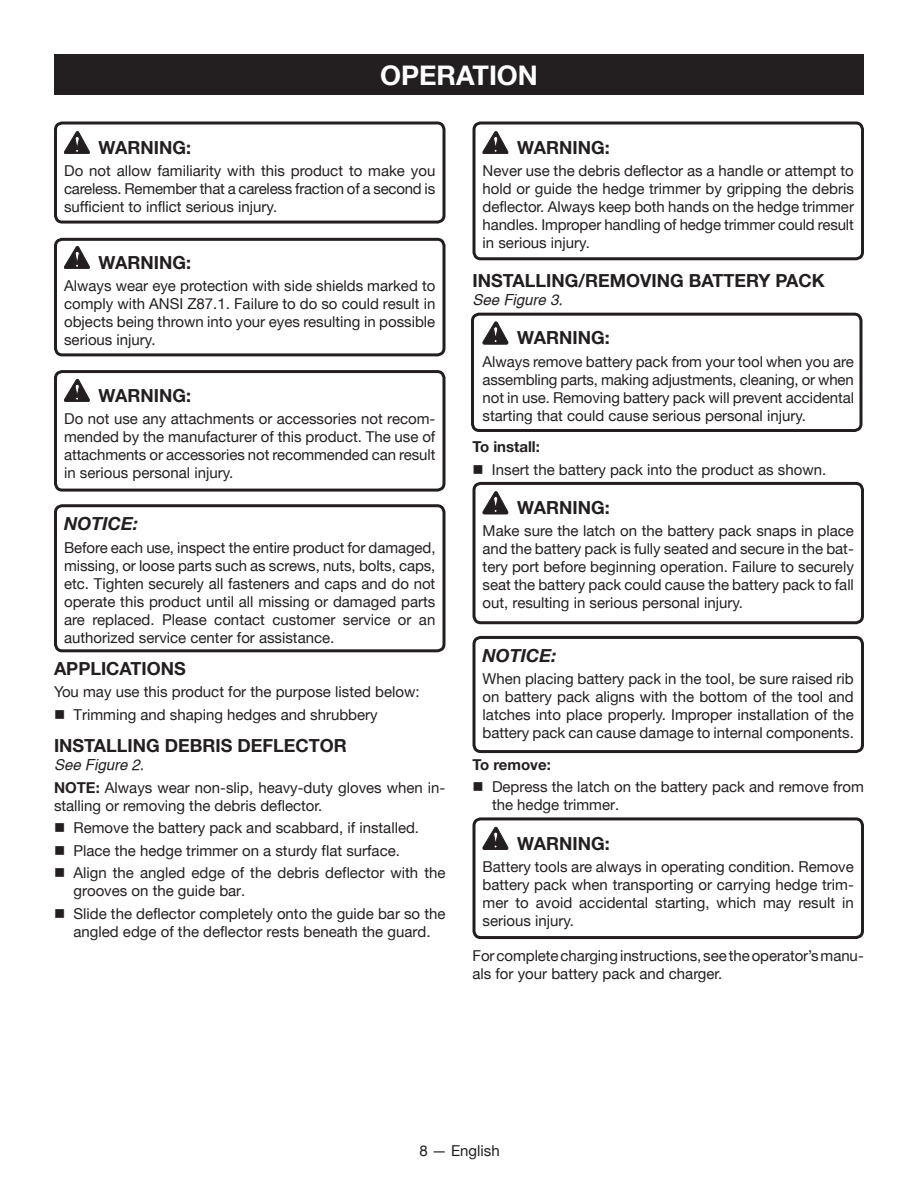
<style>
.page{position:relative;width:918px;height:1188px;background:#fff}
.page>*{position:absolute;margin:0;border:0;box-sizing:border-box;transform-origin:0 0}
.HEADING{font:700 27px "Helvetica Neue";color:#fff}
.Warning{font:700 18px "Helvetica Neue";color:#231f20}
.Heading_2_no_space{font:700 18px "Helvetica Neue";color:#231f20}
.Notice{font:italic 700 18px "Helvetica Neue";color:#231f20}
.Heading_2{font:700 18px "Helvetica Neue";color:#231f20}
.Warning_text{font:15px/18px "Helvetica Neue";color:#231f20;text-align:justify}
.bullets{font:15px/18px "Helvetica Neue";color:#231f20}
.Body_text{font:15px/18px "Helvetica Neue";color:#231f20}
.see_figure{font:italic 15px "Helvetica";color:#231f20}
.Body_text-2{font:700 15px "Helvetica Neue";color:#231f20}
.s1{font-weight:700}
</style>
<div class="page">
<div style="left:54px;top:54px;width:810px;height:40px;background:#231f20"></div>
<svg style="left:483px;top:131px;width:25px;height:23px"></svg>
<svg style="left:483px;top:322px;width:25px;height:22px"></svg>
<svg style="left:483px;top:492px;width:25px;height:22px"></svg>
<svg style="left:483px;top:827px;width:25px;height:23px"></svg>
<svg style="left:64px;top:131px;width:26px;height:23px"></svg>
<svg style="left:64px;top:246px;width:26px;height:23px"></svg>
<svg style="left:64px;top:379px;width:26px;height:23px"></svg>
<div style="left:472px;top:817px;width:392px;height:122px;border:3px solid #231f20;border-radius:7px"></div>
<div style="left:472px;top:636px;width:392px;height:117px;border:3px solid #231f20;border-radius:7px"></div>
<div style="left:472px;top:122px;width:392px;height:138px;border:3px solid #231f20;border-radius:7px"></div>
<div style="left:54px;top:122px;width:392px;height:102px;border:3px solid #231f20;border-radius:7px"></div>
<div style="left:54px;top:238px;width:392px;height:118px;border:3px solid #231f20;border-radius:7px"></div>
<div style="left:54px;top:370px;width:392px;height:122px;border:3px solid #231f20;border-radius:7px"></div>
<div style="left:471px;top:313px;width:391px;height:119px;border:3px solid #231f20;border-radius:7px"></div>
<div style="left:54px;top:504px;width:392px;height:148px;border:3px solid #231f20;border-radius:7px"></div>
<div style="left:472px;top:482px;width:392px;height:142px;border:3px solid #231f20;border-radius:7px"></div>
<p class="HEADING" style="left:380px;top:58px;width:159px">OPERATION</p>
<p class="Warning" style="left:99px;top:136px;width:94px">WARNING:</p>
<p class="Warning_text" style="left:64px;top:162px;width:373px">Do not allow familiarity with this product to make you careless. Remember that a careless fraction of a second is sufficient to inflict serious injury.</p>
<p class="Warning" style="left:99px;top:251px;width:94px">WARNING:</p>
<p class="Warning_text" style="left:64px;top:277px;width:373px">Always wear eye protection with side shields marked to comply with ANSI Z87.1. Failure to do so could result in objects being thrown into your eyes resulting in possible serious injury.</p>
<p class="Warning" style="left:99px;top:384px;width:94px">WARNING:</p>
<p class="Warning_text" style="left:64px;top:410px;width:373px">Do not use any attachments or accessories not recom&shy;mended by the manufacturer of this product. The use of attachments or accessories not recommended can result in serious personal injury.</p>
<p class="Notice" style="left:64px;top:513px;width:76px">NOTICE:</p>
<p class="Warning_text" style="left:64px;top:538px;width:373px">Before each use, inspect the entire product for damaged, missing, or loose parts such as screws, nuts, bolts, caps, etc. Tighten securely all fasteners and caps and do not operate this product until all missing or damaged parts are replaced. Please contact customer service or an authorized service center for assistance.</p>
<p class="Heading_2" style="left:54px;top:657px;width:133px">APPLICATIONS</p>
<p class="Body_text" style="left:54px;top:683px;width:367px">You may use this product for the purpose listed below:</p>
<p class="bullets" style="left:54px;top:705px;width:325px">■ Trimming and shaping hedges and shrubbery</p>
<p class="Heading_2_no_space" style="left:54px;top:735px;width:294px">INSTALLING DEBRIS DEFLECTOR</p>
<p class="see_figure" style="left:54px;top:756px;width:92px">See Figure 2.</p>
<p class="Body_text" style="left:54px;top:778px;width:393px"><span class="s1">NOTE:</span> Always wear non-slip, heavy-duty gloves when in&shy;stalling or removing the debris deflector.</p>
<p class="bullets" style="left:54px;top:819px;width:367px">■ Remove the battery pack and scabbard, if installed.</p>
<p class="bullets" style="left:54px;top:841px;width:347px">■ Place the hedge trimmer on a sturdy flat surface.</p>
<p class="bullets" style="left:74px;top:864px;width:373px;text-indent:-20px">■ Align the angled edge of the debris deflector with the grooves on the guide bar.</p>
<p class="bullets" style="left:54px;top:904px;width:393px;text-align:center">■ Slide the deflector completely onto the guide bar so the angled edge of the deflector rests beneath the guard.</p>
<p class="Warning" style="left:517px;top:136px;width:94px">WARNING:</p>
<p class="Warning_text" style="left:483px;top:162px;width:373px">Never use the debris deflector as a handle or attempt to hold or guide the hedge trimmer by gripping the debris deflector. Always keep both hands on the hedge trimmer handles. Improper handling of hedge trimmer could result in serious injury.</p>
<p class="Heading_2_no_space" style="left:472px;top:269px;width:354px">INSTALLING/REMOVING BATTERY PACK</p>
<p class="see_figure" style="left:472px;top:291px;width:92px">See Figure 3.</p>
<p class="Warning" style="left:517px;top:327px;width:94px">WARNING:</p>
<p class="Warning_text" style="left:483px;top:352px;width:373px">Always remove battery pack from your tool when you are assembling parts, making adjustments, cleaning, or when not in use. Removing battery pack will prevent accidental starting that could cause serious personal injury.</p>
<p class="Body_text-2" style="left:472px;top:437px;width:69px">To install:</p>
<p class="bullets" style="left:472px;top:460px;width:355px">■ Insert the battery pack into the product as shown.</p>
<p class="Warning" style="left:517px;top:497px;width:94px">WARNING:</p>
<p class="Warning_text" style="left:483px;top:522px;width:373px">Make sure the latch on the battery pack snaps in place and the battery pack is fully seated and secure in the bat&shy;tery port before beginning operation. Failure to securely seat the battery pack could cause the battery pack to fall out, resulting in serious personal injury.</p>
<p class="Notice" style="left:483px;top:644px;width:76px">NOTICE:</p>
<p class="Warning_text" style="left:483px;top:670px;width:373px">When placing battery pack in the tool, be sure raised rib on battery pack aligns with the bottom of the tool and latches into place properly. Improper installation of the battery pack can cause damage to internal components.</p>
<p class="Body_text-2" style="left:472px;top:755px;width:80px">To remove:</p>
<p class="bullets" style="left:492px;top:778px;width:374px;text-indent:-20px">■ Depress the latch on the battery pack and remove from the hedge trimmer.</p>
<p class="Warning" style="left:517px;top:832px;width:94px">WARNING:</p>
<p class="Warning_text" style="left:483px;top:857px;width:373px">Battery tools are always in operating condition. Remove battery pack when transporting or carrying hedge trim&shy;mer to avoid accidental starting, which may result in serious injury.</p>
<p class="Body_text" style="left:472px;top:947px;width:393px">For complete charging instructions, see the operator’s manu&shy;als for your battery pack and charger.</p>
<p class="Warning_text" style="left:419px;top:1141px;width:82px">8 — English</p>
</div>
